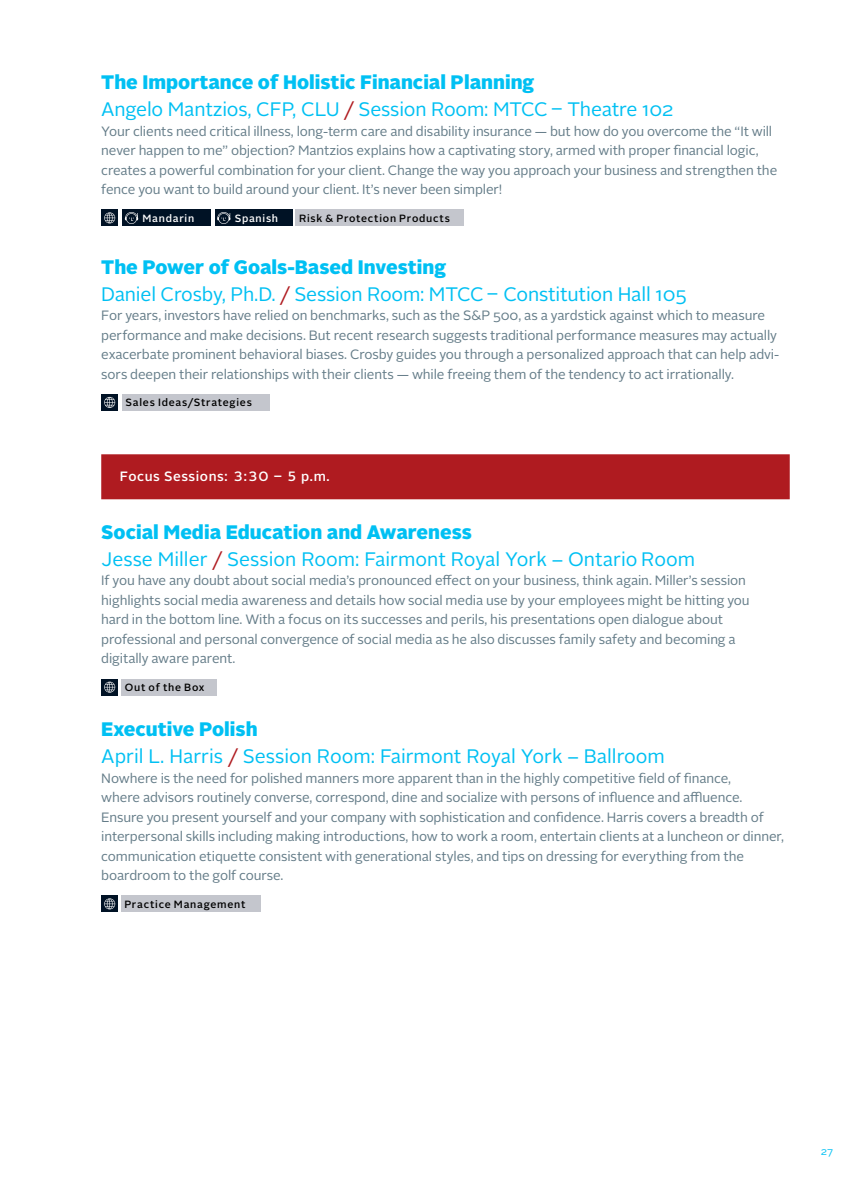
<style>
.page{position:relative;width:864px;height:1188px;background:#fff}
.page>*{position:absolute;margin:0;border:0;box-sizing:border-box;transform-origin:0 0}
.t1{font:19.5px/27px "Alright Sans";letter-spacing:-.01em;color:#00c0f3}
.t2{font:13.5px/19.5px "Alright Sans";letter-spacing:-.01em;color:#647c88}
.t3{font:500 13.5px "Alright Sans";letter-spacing:.04em;color:#fff}
.t4{font:500 10.5px "Alright Sans";letter-spacing:.07em;color:#000}
.t5{font:500 10.5px "Alright Sans";letter-spacing:.07em;color:#fff}
.t6{font:10.5px "Alright Sans";color:#00c0f3}
.s1{font-weight:900}
.s2{color:#af1b20}
</style>
<div class="page">
<div style="left:101px;top:454px;width:689px;height:45px;background:#af1b20"></div>
<div style="left:101px;top:209px;width:17px;height:17px;background:#001225"></div>
<svg style="left:104px;top:212px;width:11px;height:11px"></svg>
<div style="left:122px;top:209px;width:89px;height:17px;background:#001225"></div>
<svg style="left:125px;top:212px;width:13px;height:12px"></svg>
<div style="left:215px;top:209px;width:78px;height:17px;background:#001225"></div>
<svg style="left:217px;top:212px;width:13px;height:12px"></svg>
<div style="left:296px;top:209px;width:168px;height:17px;background:#c4c6cd"></div>
<div style="left:101px;top:394px;width:17px;height:17px;background:#001225"></div>
<svg style="left:104px;top:397px;width:11px;height:11px"></svg>
<div style="left:122px;top:394px;width:148px;height:17px;background:#c4c6cd"></div>
<div style="left:101px;top:679px;width:17px;height:17px;background:#001225"></div>
<svg style="left:104px;top:682px;width:11px;height:11px"></svg>
<div style="left:121px;top:679px;width:96px;height:17px;background:#c4c6cd"></div>
<div style="left:101px;top:895px;width:17px;height:17px;background:#001225"></div>
<svg style="left:104px;top:898px;width:11px;height:11px"></svg>
<div style="left:121px;top:895px;width:139px;height:17px;background:#c4c6cd"></div>
<h1 class="t1" style="left:101px;top:69px;width:574px"><span class="s1">The Importance of Holistic Financial Planning<br></span>Angelo Mantzios, CFP, CLU <span class="s2">/</span> Session Room: MTCC – Theatre 102</h1>
<p class="t2" style="left:101px;top:121px;width:678px">Your clients need critical illness, long-term care and disability insurance — but how do you overcome the “It will never happen to me” objection? Mantzios explains how a captivating story, armed with proper financial logic, creates a powerful combination for your client. Change the way you approach your business and strengthen the fence you want to build around your client. It’s never been simpler!</p>
<p class="t5" style="left:142px;top:211px;width:53px">Mandarin</p>
<p class="t5" style="left:235px;top:211px;width:45px">Spanish</p>
<p class="t4" style="left:299px;top:211px;width:153px">Risk &amp; Protection Products</p>
<h1 class="t1" style="left:101px;top:254px;width:587px"><span class="s1">The Power of Goals-Based Investing<br></span>Daniel Crosby, Ph.D. <span class="s2">/</span> Session Room: MTCC – Constitution Hall 105</h1>
<p class="t2" style="left:101px;top:306px;width:680px">For years, investors have relied on benchmarks, such as the S&amp;P 500, as a yardstick against which to measure performance and make decisions. But recent research suggests traditional performance measures may actually exacerbate prominent behavioral biases. Crosby guides you through a personalized approach that can help advi&shy;sors deepen their relationships with their clients — while freeing them of the tendency to act irrationally.</p>
<p class="t4" style="left:126px;top:395px;width:128px">Sales Ideas/Strategies</p>
<p class="t3" style="left:120px;top:467px;width:211px">Focus Sessions: 3:30 – 5 p.m.</p>
<h1 class="t1" style="left:101px;top:519px;width:595px"><span class="s1">Social Media Education and Awareness<br></span>Jesse Miller <span class="s2">/</span> Session Room: Fairmont Royal York – Ontario Room</h1>
<p class="t2" style="left:101px;top:571px;width:650px">If you have any doubt about social media’s pronounced effect on your business, think again. Miller’s session highlights social media awareness and details how social media use by your employees might be hitting you hard in the bottom line. With a focus on its successes and perils, his presentations open dialogue about professional and personal convergence of social media as he also discusses family safety and becoming a digitally aware parent.</p>
<p class="t4" style="left:125px;top:680px;width:81px">Out of the Box</p>
<h1 class="t1" style="left:101px;top:716px;width:565px"><span class="s1">Executive Polish<br></span>April L. Harris <span class="s2">/</span> Session Room: Fairmont Royal York – Ballroom</h1>
<p class="t2" style="left:101px;top:768px;width:684px">Nowhere is the need for polished manners more apparent than in the highly competitive field of finance,<br>where advisors routinely converse, correspond, dine and socialize with persons of influence and affluence.<br>Ensure you present yourself and your company with sophistication and confidence. Harris covers a breadth of interpersonal skills including making introductions, how to work a room, entertain clients at a luncheon or dinner, communication etiquette consistent with generational styles, and tips on dressing for everything from the boardroom to the golf course.</p>
<p class="t4" style="left:124px;top:897px;width:123px">Practice Management</p>
<p class="t6" style="left:821px;top:1144px;width:14px">27</p>
</div>
